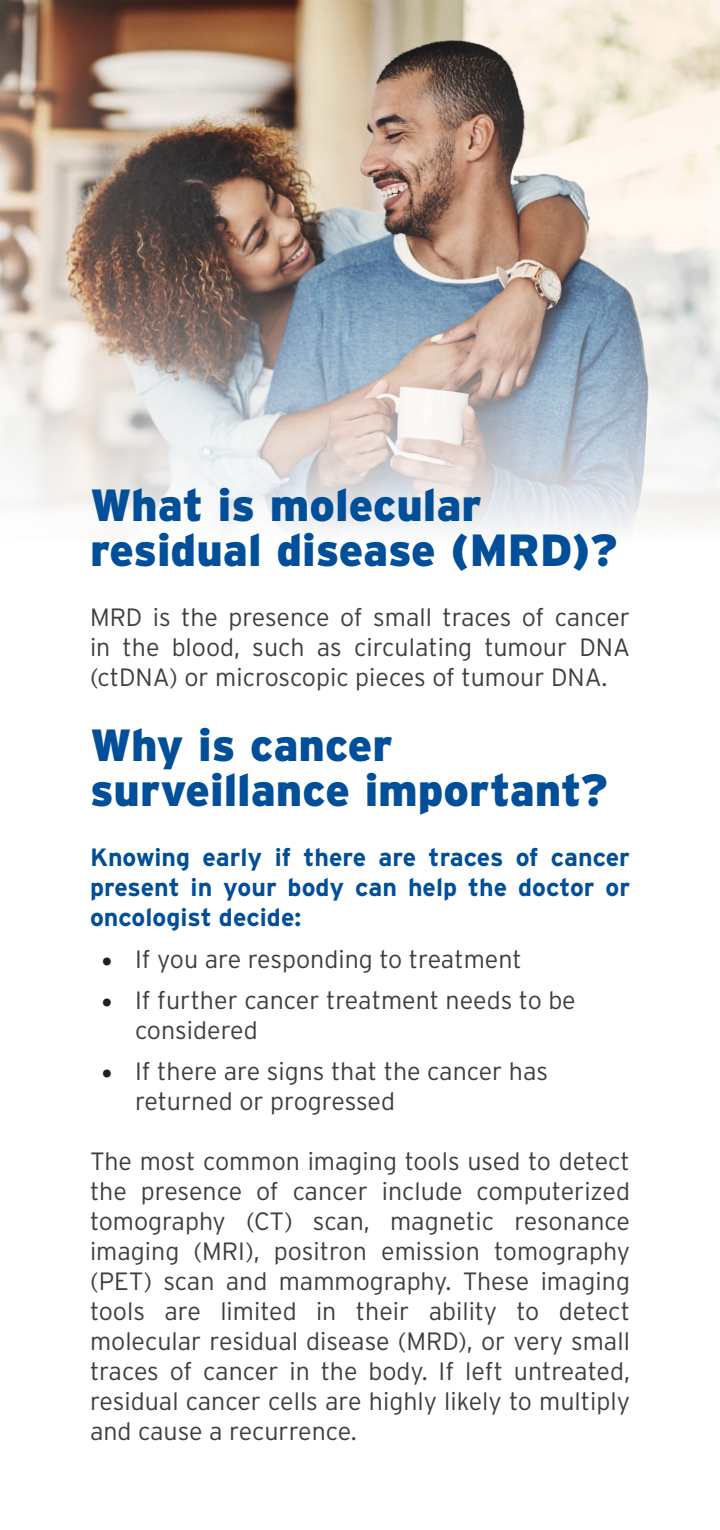
<style>
.page{position:relative;width:720px;height:1530px;background:#fff}
.page>*{position:absolute;margin:0;border:0;box-sizing:border-box;transform-origin:0 0}
.t1{font:900 45px/45px "Interstate";color:#014e99}
.t2{font:300 25px/30px "Interstate";color:#3e3e3f;text-align:justify}
.t3{font:700 25px/30px "Interstate";color:#014e99;text-align:justify}
.s1{font-family:"Minion Pro";font-weight:400;font-size:30px;color:#231f20}
</style>
<div class="page">
<img style="left:0;top:0;width:720px;height:532px">
<p class="t1" style="left:90px;top:482px;width:529px">What is molecular residual disease (MRD)?</p>
<p class="t2" style="left:90px;top:602px;width:542px">MRD is the presence of small traces of cancer in the blood, such as circulating tumour DNA (ctDNA) or microscopic pieces of tumour DNA.</p>
<p class="t1" style="left:90px;top:722px;width:304px">Why is cancer</p>
<p class="t1" style="left:90px;top:767px;width:519px">surveillance important?</p>
<p class="t3" style="left:90px;top:842px;width:542px">Knowing early if there are traces of cancer present in your body can help the doctor or oncologist decide:</p>
<p class="t2" style="left:101px;top:943px;width:422px"><span class="s1">•</span> If you are responding to treatment</p>
<p class="t2" style="left:135px;top:985px;width:442px;text-indent:-34px"><span class="s1">•</span> If further cancer treatment needs to be considered</p>
<p class="t2" style="left:135px;top:1056px;width:415px;text-indent:-34px"><span class="s1">•</span> If there are signs that the cancer has returned or progressed</p>
<p class="t2" style="left:90px;top:1146px;width:542px">The most common imaging tools used to detect the presence of cancer include computerized tomography (CT) scan, magnetic resonance imaging (MRI), positron emission tomography (PET) scan and mammography. These imaging tools are limited in their ability to detect molecular residual disease (MRD), or very small traces of cancer in the body. If left untreated, residual cancer cells are highly likely to multiply and cause a recurrence.</p>
</div>
